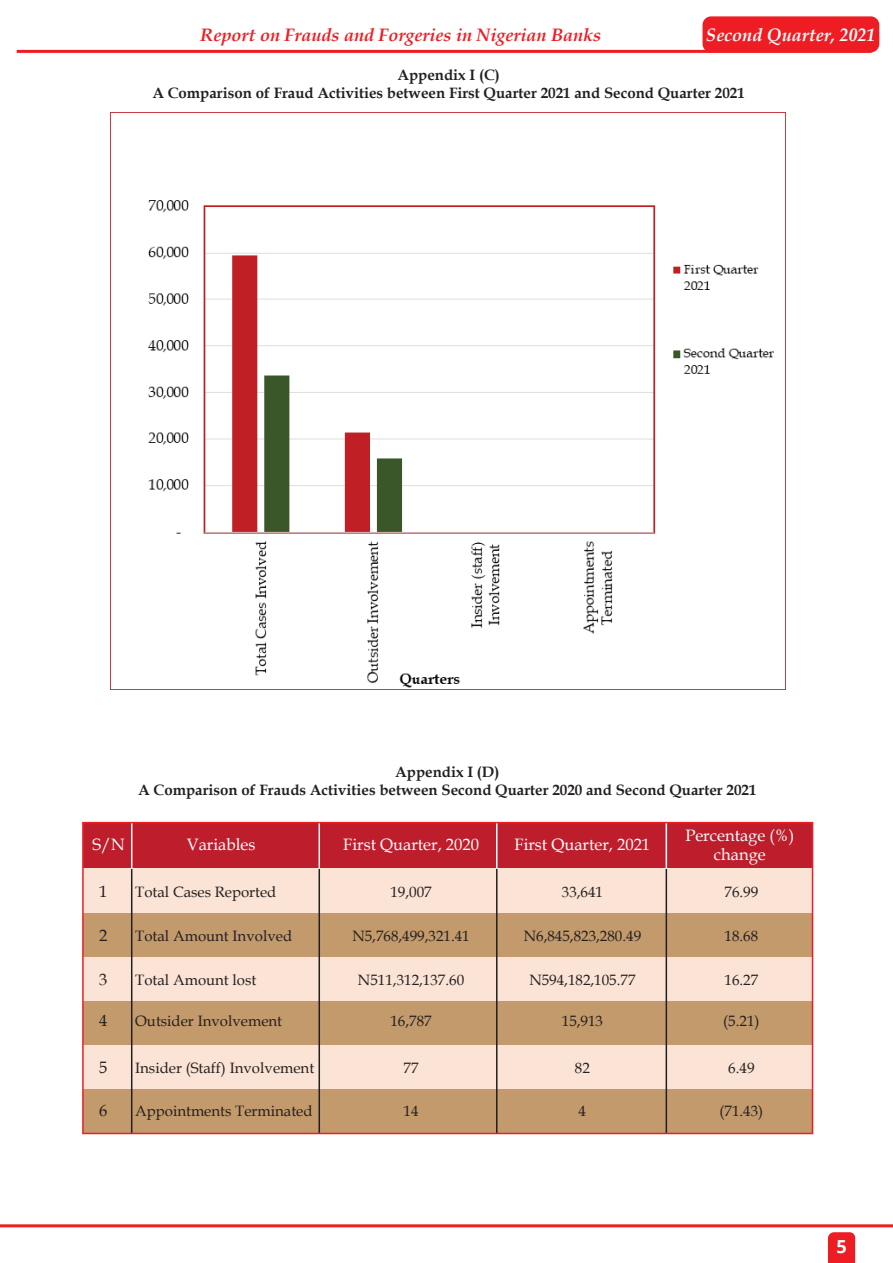
<style>
.page{position:relative;width:893px;height:1263px;background:#fff}
.page>*{position:absolute;margin:0;border:0;box-sizing:border-box;transform-origin:0 0}
.t1{font:italic 700 18px "Book Antiqua";color:#ee1d23}
.t2{font:italic 700 18px "Book Antiqua";color:#fff}
.t3{font:700 18px "Open Sans";color:#fff}
.t4{font:16.5px/19.8px "Book Antiqua";color:#fff;text-align:center}
.t5{font:16.5px "Book Antiqua";color:#231f20}
.t6{font:15px "Book Antiqua";color:#231f20}
.t7{font:700 15px/18px "Book Antiqua";color:#231f20;text-align:center}
</style>
<div class="page">
<hr style="left:0;top:1224px;width:893px;height:3px;background:#ee1d23">
<svg style="left:828px;top:1232px;width:27px;height:31px"></svg>
<hr style="left:17px;top:50px;width:855px;height:3px;background:#ee1d23">
<div style="left:703px;top:16px;width:176px;height:36px;background:#ee1d23;border-radius:8px"></div>
<img style="left:110px;top:112px;width:675px;height:577px">
<div style="left:83px;top:823px;width:729px;height:46px;background:#be1d2c"></div>
<hr style="left:131px;top:823px;width:1px;height:46px;background:#fff">
<hr style="left:319px;top:823px;width:1px;height:46px;background:#fff">
<hr style="left:496px;top:823px;width:1px;height:46px;background:#fff">
<hr style="left:666px;top:823px;width:1px;height:46px;background:#fff">
<div style="left:83px;top:869px;width:729px;height:44px;background:#fbe4d5"></div>
<div style="left:83px;top:913px;width:729px;height:44px;background:#c39a6b"></div>
<div style="left:83px;top:957px;width:729px;height:44px;background:#fbe4d5"></div>
<div style="left:83px;top:1001px;width:729px;height:44px;background:#c39a6b"></div>
<div style="left:83px;top:1045px;width:729px;height:44px;background:#fbe4d5"></div>
<div style="left:83px;top:1089px;width:729px;height:44px;background:#c39a6b"></div>
<hr style="left:131px;top:869px;width:1px;height:264px;background:#231f20">
<hr style="left:319px;top:869px;width:1px;height:264px;background:#231f20">
<hr style="left:496px;top:869px;width:1px;height:264px;background:#231f20">
<hr style="left:666px;top:869px;width:1px;height:264px;background:#231f20">
<div style="left:82px;top:822px;width:731px;height:312px;border:2px solid #ee1d23"></div>
<p class="t1" style="left:201px;top:22px;width:402px">Report on Frauds and Forgeries in Nigerian Banks</p>
<p class="t2" style="left:706px;top:22px;width:171px">Second Quarter, 2021</p>
<p class="t7" style="left:152px;top:66px;width:594px">Appendix I (C)<br>A Comparison of Fraud Activities between First Quarter 2021 and Second Quarter 2021</p>
<p class="t7" style="left:138px;top:763px;width:620px">Appendix I (D)<br>A Comparison of Frauds Activities between Second Quarter 2020 and Second Quarter 2021</p>
<p class="t4" style="left:92px;top:834px;width:34px">S/N</p>
<p class="t4" style="left:187px;top:834px;width:70px">Variables</p>
<p class="t4" style="left:343px;top:834px;width:137px">First Quarter, 2020</p>
<p class="t4" style="left:514px;top:834px;width:137px">First Quarter, 2021</p>
<p class="t4" style="left:685px;top:825px;width:110px">Percentage (%) change</p>
<p class="t5" style="left:99px;top:880px;width:10px">1</p>
<p class="t5" style="left:99px;top:923px;width:10px">2</p>
<p class="t5" style="left:99px;top:968px;width:10px">3</p>
<p class="t5" style="left:99px;top:1009px;width:10px">4</p>
<p class="t5" style="left:99px;top:1056px;width:10px">5</p>
<p class="t5" style="left:99px;top:1099px;width:10px">6</p>
<p class="t6" style="left:135px;top:881px;width:143px">Total Cases Reported</p>
<p class="t6" style="left:135px;top:925px;width:159px">Total Amount Involved</p>
<p class="t6" style="left:135px;top:969px;width:123px">Total Amount lost</p>
<p class="t6" style="left:135px;top:1011px;width:148px">Outsider Involvement</p>
<p class="t6" style="left:135px;top:1057px;width:181px">Insider (Staff) Involvement</p>
<p class="t6" style="left:135px;top:1100px;width:179px">Appointments Terminated</p>
<p class="t6" style="left:404px;top:1100px;width:16px">14</p>
<p class="t6" style="left:562px;top:881px;width:43px">33,641</p>
<p class="t6" style="left:724px;top:881px;width:35px">76.99</p>
<p class="t6" style="left:390px;top:881px;width:43px">19,007</p>
<p class="t6" style="left:352px;top:925px;width:119px">N5,768,499,321.41</p>
<p class="t6" style="left:524px;top:925px;width:119px">N6,845,823,280.49</p>
<p class="t6" style="left:724px;top:925px;width:35px">18.68</p>
<p class="t6" style="left:358px;top:969px;width:108px">N511,312,137.60</p>
<p class="t6" style="left:724px;top:969px;width:35px">16.27</p>
<p class="t6" style="left:529px;top:969px;width:108px">N594,182,105.77</p>
<p class="t6" style="left:723px;top:1011px;width:38px">(5.21)</p>
<p class="t6" style="left:390px;top:1011px;width:43px">16,787</p>
<p class="t6" style="left:562px;top:1011px;width:43px">15,913</p>
<p class="t6" style="left:728px;top:1057px;width:28px">6.49</p>
<p class="t6" style="left:575px;top:1057px;width:16px">82</p>
<p class="t6" style="left:404px;top:1057px;width:16px">77</p>
<p class="t6" style="left:579px;top:1100px;width:9px">4</p>
<p class="t6" style="left:719px;top:1100px;width:45px">(71.43)</p>
<p class="t3" style="left:836px;top:1233px;width:12px">5</p>
</div>
